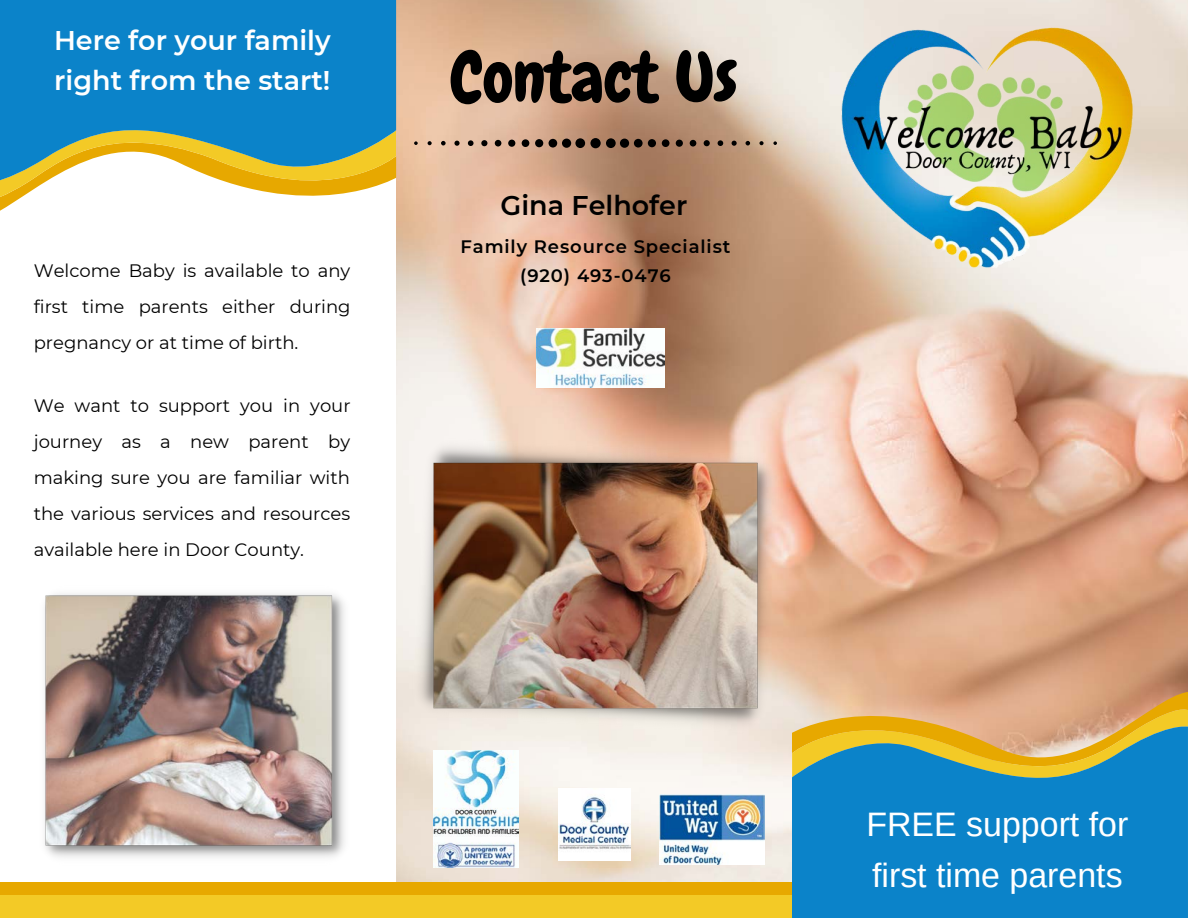
<style>
.page{position:relative;width:1188px;height:918px;background:#fff}
.page>*{position:absolute;margin:0;border:0;box-sizing:border-box;transform-origin:0 0}
.t1{font:68.85px "Chewy";color:#000}
.t2{font:33.9px/50.7px "Arimo";color:#fff}
.t3{font:600 27px/40.5px "Montserrat";color:#fff}
.t4{font:600 27px "Montserrat";color:#000}
.t5{font:18px/36px "Montserrat";color:#000;text-align:justify}
.t6{font:600 18px "Montserrat";letter-spacing:.05em;color:#000}
</style>
<div class="page">
<img style="left:396px;top:0;width:792px;height:882px">
<div style="left:0;top:882px;width:1188px;height:36px;background:#e7a800"></div>
<div style="left:0;top:896px;width:1188px;height:22px;background:#f3ca26"></div>
<img style="left:837px;top:0;width:302px;height:302px">
<svg style="left:792px;top:687px;width:396px;height:35px;background:#dead80"></svg>
<svg style="left:792px;top:722px;width:396px;height:196px;background:#328cb0"></svg>
<svg style="left:0;top:189px;width:365px;height:22px"></svg>
<svg style="left:0;top:0;width:396px;height:189px;background:#3a92b4"></svg>
<svg style="left:414px;top:138px;width:363px;height:10px;background:#90735f"></svg>
<img style="left:434px;top:751px;width:84px;height:117px">
<img style="left:537px;top:328px;width:128px;height:60px">
<img style="left:660px;top:794px;width:104px;height:70px">
<img style="left:559px;top:789px;width:72px;height:72px">
<img style="left:44px;top:594px;width:301px;height:264px">
<img style="left:412px;top:437px;width:367px;height:296px">
<p class="t3" style="left:54px;top:20px;width:278px">Here for your family right from the start!</p>
<p class="t5" style="left:34px;top:252px;width:318px">Welcome Baby is available to any first time parents either during pregnancy or at time of birth.</p>
<p class="t5" style="left:34px;top:387px;width:318px">We want to support you in your journey as a new parent by making sure you are familiar with the various services and resources available here in Door County.</p>
<p class="t1" style="left:450px;top:34px;width:289px">Contact Us</p>
<p class="t4" style="left:501px;top:189px;width:188px">Gina Felhofer</p>
<p class="t6" style="left:461px;top:235px;width:272px">Family Resource Specialist</p>
<p class="t6" style="left:520px;top:264px;width:152px">(920) 493-0476</p>
<p class="t2" style="left:866px;top:799px;width:263px">FREE support for first time parents</p>
</div>
